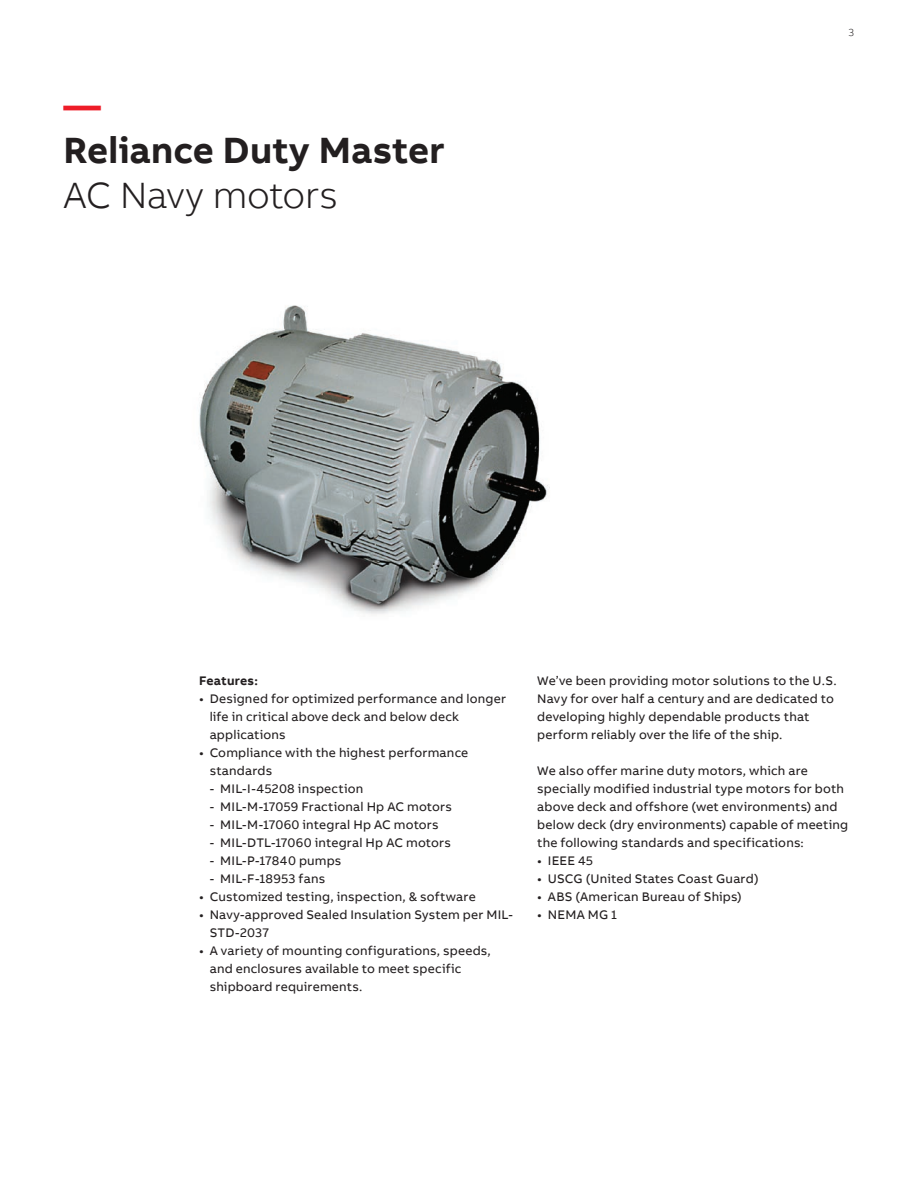
<style>
.page{position:relative;width:918px;height:1188px;background:#fff}
.page>*{position:absolute;margin:0;border:0;box-sizing:border-box;transform-origin:0 0}
.t1{font:700 37.5px "AB Bvoice";color:#231f20}
.t2{font:300 37.5px "AB Bvoice";letter-spacing:-.01em;color:#231f20}
.t3{font:700 37.5px "AB Bvoice";color:#ee1c28}
.t4{font:12.75px/18px "AB Bvoice";letter-spacing:.015em;color:#231f20}
.t5{font:700 12.75px "AB Bvoice";letter-spacing:.015em;color:#231f20}
.t6{font:300 10.5px "AB Bvoice";color:#231f20}
</style>
<div class="page">
<img style="left:199px;top:305px;width:351px;height:310px">
<h1 class="t3" style="left:64px;top:81px;width:39px">—</h1>
<h1 class="t1" style="left:64px;top:126px;width:383px">Reliance Duty Master</h1>
<h1 class="t2" style="left:64px;top:173px;width:276px">AC Navy motors</h1>
<p class="t6" style="left:849px;top:26px;width:7px">3</p>
<p class="t5" style="left:199px;top:672px;width:60px">Features:</p>
<p class="t4" style="left:210px;top:690px;width:298px;text-indent:-11px">• Designed for optimized performance and longer life in critical above deck and below deck applications</p>
<p class="t4" style="left:210px;top:744px;width:260px;text-indent:-11px">• Compliance with the highest performance standards</p>
<p class="t4" style="left:210px;top:780px;width:155px">- MIL-I-45208 inspection</p>
<p class="t4" style="left:210px;top:798px;width:244px">- MIL-M-17059 Fractional Hp AC motors</p>
<p class="t4" style="left:210px;top:816px;width:231px">- MIL-M-17060 integral Hp AC motors</p>
<p class="t4" style="left:210px;top:834px;width:243px">- MIL-DTL-17060 integral Hp AC motors</p>
<p class="t4" style="left:210px;top:852px;width:133px">- MIL-P-17840 pumps</p>
<p class="t4" style="left:210px;top:870px;width:117px">- MIL-F-18953 fans</p>
<p class="t4" style="left:199px;top:888px;width:278px">• Customized testing, inspection, &amp; software</p>
<p class="t4" style="left:210px;top:906px;width:305px;text-indent:-11px">• Navy-approved Sealed Insulation System per MIL-<br>STD-2037</p>
<p class="t4" style="left:210px;top:942px;width:283px;text-indent:-11px">• A variety of mounting configurations, speeds, and enclosures available to meet specific shipboard requirements.</p>
<p class="t4" style="left:537px;top:672px;width:301px">We’ve been providing motor solutions to the U.S.<br>Navy for over half a century and are dedicated to developing highly dependable products that perform reliably over the life of the ship.</p>
<p class="t4" style="left:537px;top:762px;width:312px">We also offer marine duty motors, which are specially modified industrial type motors for both above deck and offshore (wet environments) and below deck (dry environments) capable of meeting the following standards and specifications:</p>
<p class="t4" style="left:537px;top:852px;width:57px">• IEEE 45</p>
<p class="t4" style="left:537px;top:870px;width:223px">• USCG (United States Coast Guard)</p>
<p class="t4" style="left:537px;top:888px;width:206px">• ABS (American Bureau of Ships)</p>
<p class="t4" style="left:537px;top:906px;width:81px">• NEMA MG 1</p>
</div>
